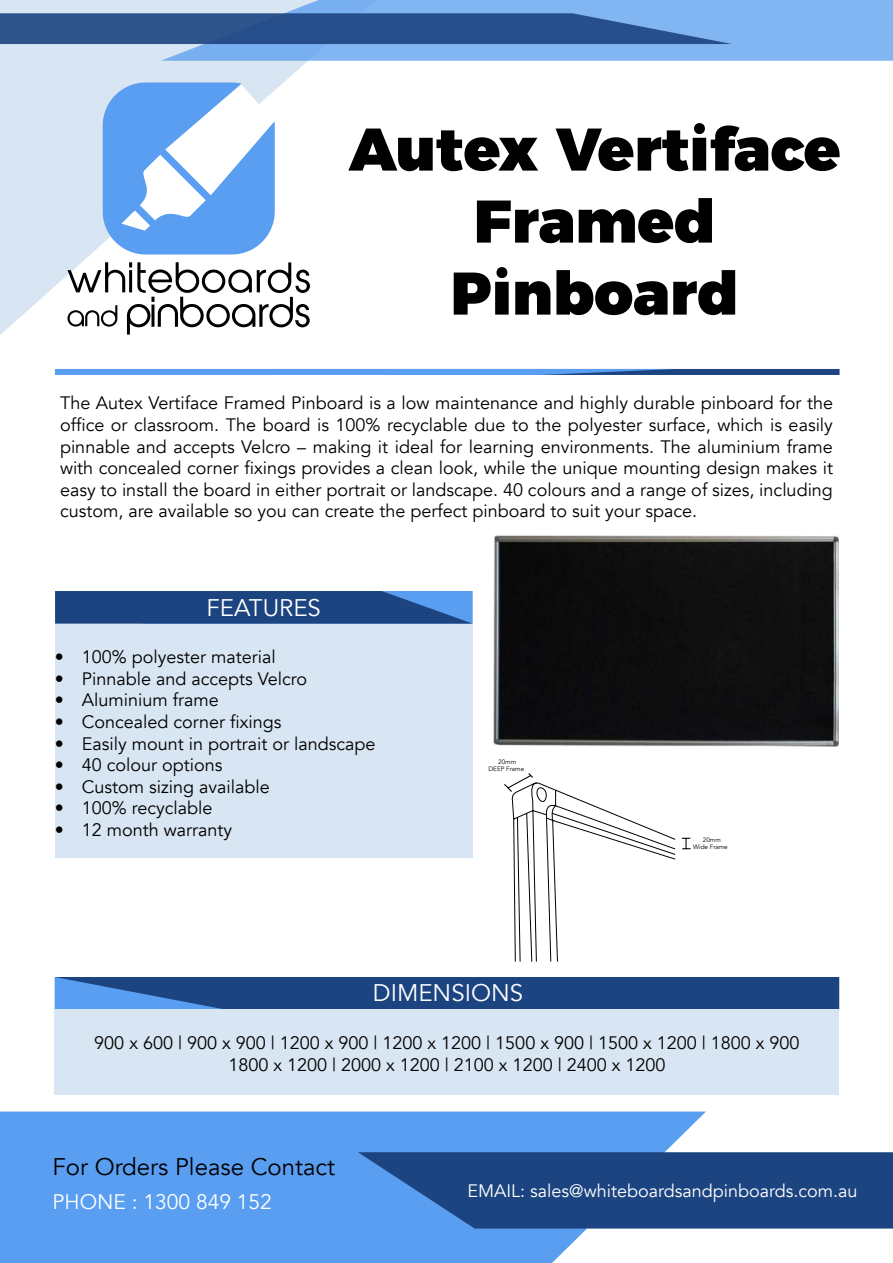
<style>
.page{position:relative;width:893px;height:1263px;background:#fff}
.page>*{position:absolute;margin:0;border:0;box-sizing:border-box;transform-origin:0 0}
.t1{font:900 60px/72px "Montserrat";color:#000;text-align:center}
.t2{font:24px "Avenir";color:#000}
.t3{font:24px "Avenir";color:#fff}
.t4{font:21px "Avenir";color:#fff}
.t5{font:18px/21.6px "Avenir";color:#000;text-align:justify}
.t6{font:18px "Avenir";color:#fff}
.t7{font:6.45px/7.6px "Avenir";color:#000;text-align:center}
</style>
<div class="page">
<svg style="left:55px;top:977px;width:784px;height:33px;background:#28528f"></svg>
<svg style="left:0;top:1111px;width:706px;height:152px;background:#64a4f0"></svg>
<div style="left:55px;top:623px;width:418px;height:235px;background:#d8e5f2"></div>
<div style="left:55px;top:1010px;width:784px;height:85px;background:#d8e5f2"></div>
<svg style="left:358px;top:1152px;width:535px;height:76px;background:#234e8c"></svg>
<svg style="left:55px;top:591px;width:418px;height:33px;background:#244f8d"></svg>
<svg style="left:55px;top:369px;width:784px;height:6px;background:#4783ce"></svg>
<svg style="left:0;top:61px;width:307px;height:274px;fill:#d8e5f2"></svg>
<svg style="left:0;top:0;width:893px;height:61px;background:#6c96cc"></svg>
<svg style="left:67px;top:262px;width:243px;height:73px"></svg>
<svg style="left:103px;top:82px;width:172px;height:172px"></svg>
<svg style="left:504px;top:773px;width:187px;height:189px"></svg>
<img style="left:493px;top:535px;width:346px;height:211px">
<h1 class="t1" style="left:349px;top:114px;width:493px">Autex Vertiface<br>Framed<br>Pinboard</h1>
<p class="t5" style="left:60px;top:394px;width:775px">The Autex Vertiface Framed Pinboard is a low maintenance and highly durable pinboard for the office or classroom. The board is 100% recyclable due to the polyester surface, which is easily pinnable and accepts Velcro – making it ideal for learning environments. The aluminium frame with concealed corner fixings provides a clean look, while the unique mounting design makes it easy to install the board in either portrait or landscape. 40 colours and a range of sizes, including custom, are available so you can create the perfect pinboard to suit your space.</p>
<h2 class="t3" style="left:206px;top:597px;width:116px">FEATURES</h2>
<p class="t5" style="left:55px;top:648px;width:222px">• 100% polyester material</p>
<p class="t5" style="left:55px;top:669px;width:254px">• Pinnable and accepts Velcro</p>
<p class="t5" style="left:55px;top:691px;width:165px">• Aluminium frame</p>
<p class="t5" style="left:55px;top:713px;width:228px">• Concealed corner fixings</p>
<p class="t5" style="left:55px;top:734px;width:322px">• Easily mount in portrait or landscape</p>
<p class="t5" style="left:55px;top:756px;width:169px">• 40 colour options</p>
<p class="t5" style="left:55px;top:777px;width:216px">• Custom sizing available</p>
<p class="t5" style="left:55px;top:799px;width:159px">• 100% recyclable</p>
<p class="t5" style="left:55px;top:821px;width:179px">• 12 month warranty</p>
<p class="t7" style="left:488px;top:758px;width:37px">20mm<br>DEEP Frame</p>
<h2 class="t3" style="left:373px;top:982px;width:152px">DIMENSIONS</h2>
<p class="t7" style="left:693px;top:836px;width:36px">20mm<br>Wide Frame</p>
<p class="t5" style="left:94px;top:1032px;width:707px;text-align:center">900 x 600 | 900 x 900 | 1200 x 900 | 1200 x 1200 | 1500 x 900 | 1500 x 1200 | 1800 x 900<br>1800 x 1200 | 2000 x 1200 | 2100 x 1200 | 2400 x 1200</p>
<h2 class="t2" style="left:52px;top:1156px;width:284px">For Orders Please Contact</h2>
<p class="t4" style="left:52px;top:1189px;width:221px">PHONE : 1300 849 152</p>
<p class="t6" style="left:467px;top:1180px;width:391px">EMAIL: sales@whiteboardsandpinboards.com.au</p>
</div>
